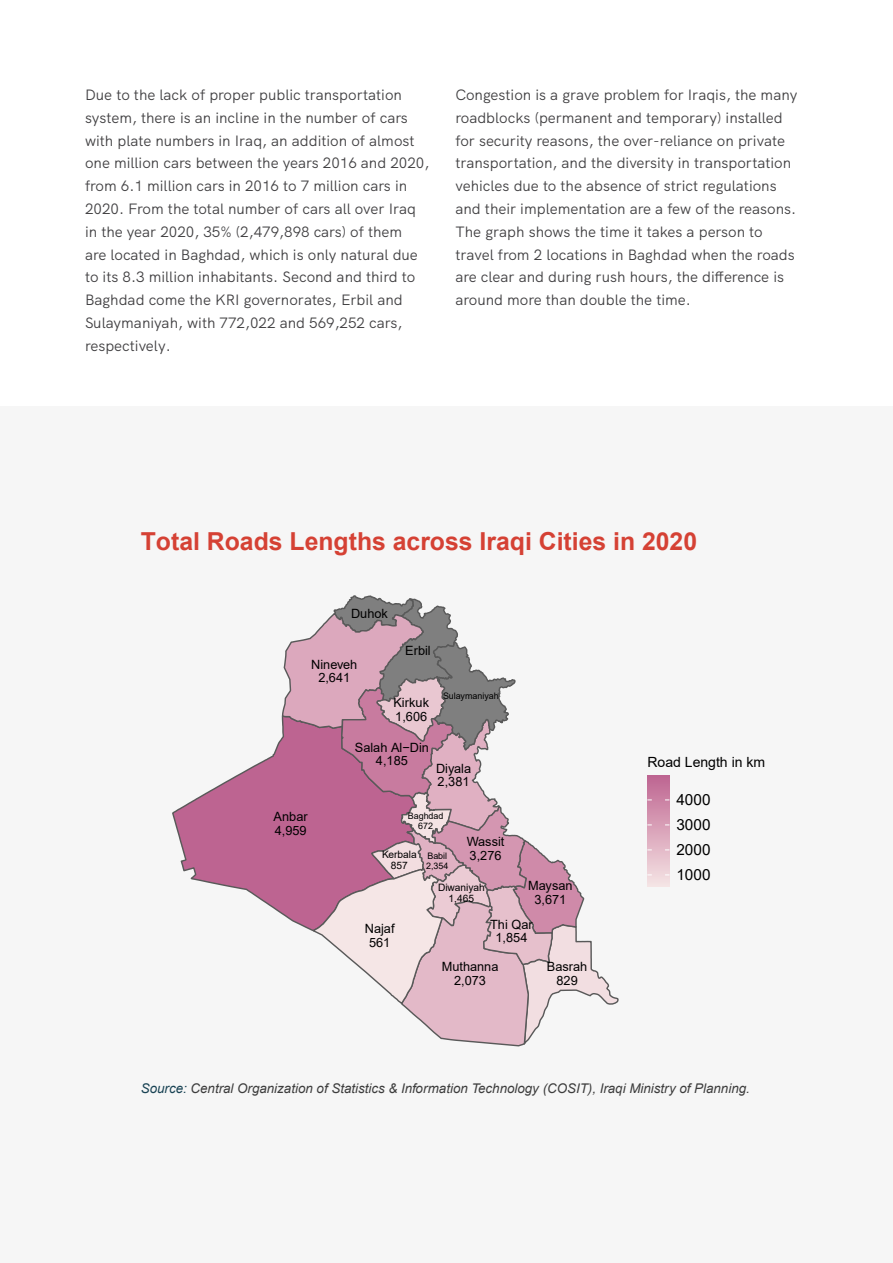
<style>
.page{position:relative;width:893px;height:1263px;background:#fff}
.page>*{position:absolute;margin:0;border:0;box-sizing:border-box;transform-origin:0 0}
.t1{font:700 24.75px "Arial";color:#d54134}
.t2{font:15.3px "Arial";color:#000}
.t3{font:15px/22.8px "HK Grotesk";color:#414042}
.t4{font:14.1px "Arial";color:#000}
.t5{font:italic 13.35px "Arial";color:#3d3d3d}
.t6{font:12.75px/13.8px "Arial";color:#000;text-align:center}
.t7{font:10.2px/10.9px "Arial";color:#000;text-align:center}
.t8{font:9px/10.2px "Arial";color:#000}
.s1{color:#194354}
</style>
<div class="page">
<div style="left:0;top:406px;width:893px;height:857px;background:#f6f6f6"></div>
<svg style="left:172px;top:739px;width:109px;height:175px"></svg>
<svg style="left:281px;top:595px;width:338px;height:452px"></svg>
<img style="left:647px;top:776px;width:22px;height:110px">
<p class="t3" style="left:85px;top:82px;width:346px">Due to the lack of proper public transportation system, there is an incline in the number of cars with plate numbers in Iraq, an addition of almost one million cars between the years 2016 and 2020, from 6.1 million cars in 2016 to 7 million cars in 2020. From the total number of cars all over Iraq in the year 2020, 35% (2,479,898 cars) of them<br>are located in Baghdad, which is only natural due to its 8.3 million inhabitants. Second and third to Baghdad come the KRI governorates, Erbil and Sulaymaniyah, with 772,022 and 569,252 cars, respectively.</p>
<p class="t3" style="left:455px;top:82px;width:343px">Congestion is a grave problem for Iraqis, the many roadblocks (permanent and temporary) installed for security reasons, the over-reliance on private transportation, and the diversity in transportation vehicles due to the absence of strict regulations and their implementation are a few of the reasons.<br>The graph shows the time it takes a person to travel from 2 locations in Baghdad when the roads are clear and during rush hours, the difference is around more than double the time.</p>
<h1 class="t1" style="left:141px;top:524px;width:558px">Total Roads Lengths across Iraqi Cities in 2020</h1>
<p class="t6" style="left:351px;top:607px;width:38px">Duhok</p>
<p class="t6" style="left:311px;top:657px;width:48px">Nineveh<br>2,641</p>
<p class="t6" style="left:405px;top:643px;width:27px">Erbil</p>
<p class="t6" style="left:393px;top:695px;width:37px;text-align:left">Kirkuk<br>1,606</p>
<p class="t8" style="left:443px;top:691px;width:57px">Sulaymaniyah</p>
<p class="t6" style="left:274px;top:810px;width:36px;text-align:left">Anbar<br>4,959</p>
<p class="t6" style="left:355px;top:740px;width:76px">Salah Al−Din<br>4,185</p>
<p class="t6" style="left:436px;top:761px;width:37px;text-align:left">Diyala<br>2,381</p>
<p class="t8" style="left:408px;top:810px;width:37px;text-align:center">Baghdad<br>672</p>
<p class="t7" style="left:382px;top:849px;width:36px">Kerbala<br>857</p>
<p class="t8" style="left:426px;top:851px;width:24px">Babil<br>2,354</p>
<p class="t6" style="left:467px;top:835px;width:39px;text-align:left">Wassit<br>3,276</p>
<p class="t7" style="left:438px;top:882px;width:48px">Diwaniyah<br>1,465</p>
<p class="t6" style="left:528px;top:879px;width:46px">Maysan<br>3,671</p>
<p class="t6" style="left:365px;top:922px;width:31px">Najaf<br>561</p>
<p class="t6" style="left:490px;top:917px;width:44px">Thi Qar<br>1,854</p>
<p class="t6" style="left:442px;top:960px;width:58px">Muthanna<br>2,073</p>
<p class="t6" style="left:547px;top:959px;width:42px">Basrah<br>829</p>
<p class="t4" style="left:647px;top:752px;width:119px">Road Length in km</p>
<p class="t2" style="left:676px;top:789px;width:36px">4000</p>
<p class="t2" style="left:676px;top:814px;width:36px">3000</p>
<p class="t2" style="left:676px;top:839px;width:36px">2000</p>
<p class="t2" style="left:676px;top:864px;width:36px">1000</p>
<p class="t5" style="left:141px;top:1080px;width:610px"><span class="s1">Source:</span> Central Organization of Statistics &amp; Information Technology (COSIT), Iraqi Ministry of Planning.</p>
</div>
